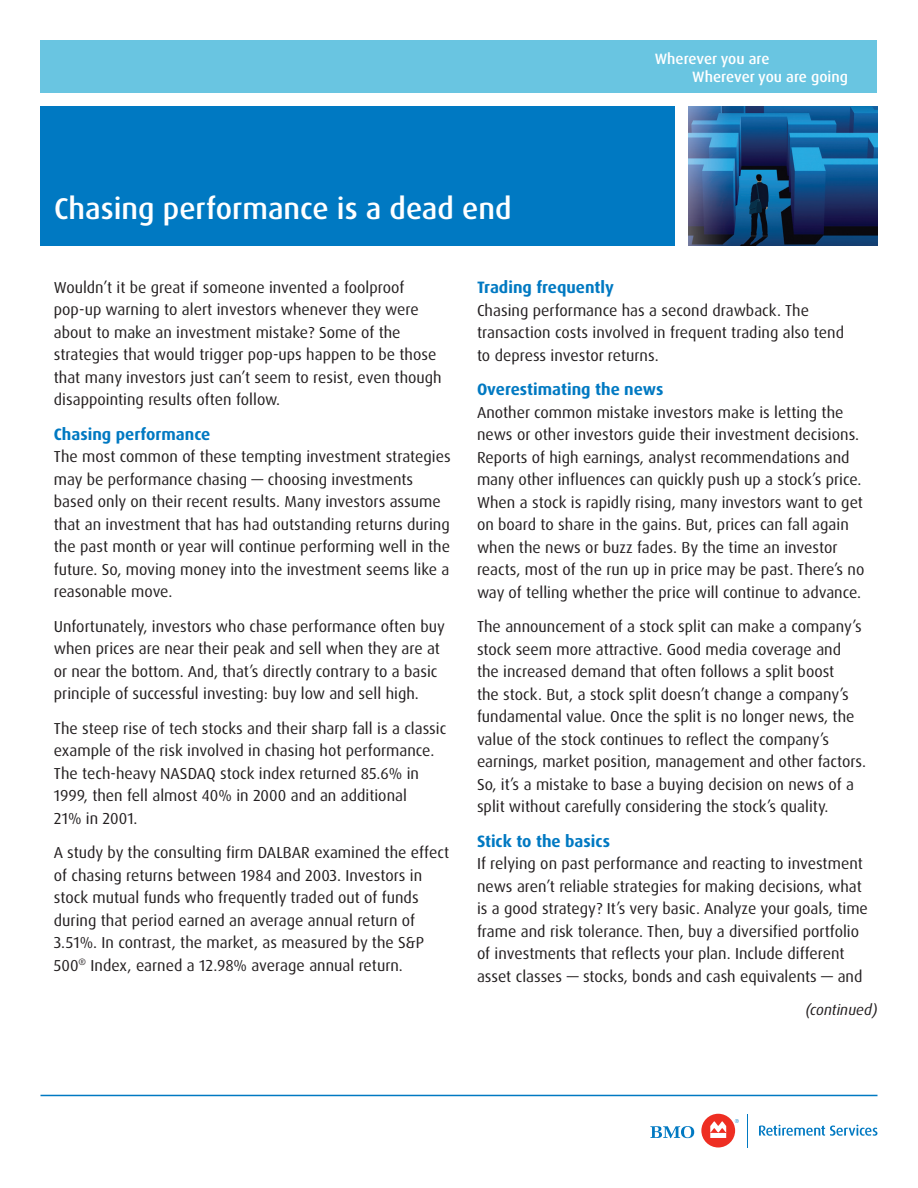
<style>
.page{position:relative;width:918px;height:1188px;background:#fff}
.page>*{position:absolute;margin:0;border:0;box-sizing:border-box;transform-origin:0 0}
.t1{font:500 30px "Dax OT";color:#fff}
.Header_Bold_Blue_11{font:700 16.5px "Dax OT";color:#0079c2}
.Body_Copy{font:15.9px/22.5px "Dax OT";color:#231f20}
.t2{font:500 15px "Dax OT";color:#fff}
.Bulleted_Indent{font:italic 15px "Dax OT";color:#231f20}
</style>
<div class="page">
<hr style="left:747px;top:1114px;width:1px;height:34px;background:#0079c2">
<svg style="left:650px;top:1126px;width:44px;height:12px"></svg>
<div style="left:701px;top:1114px;width:34px;height:33px;background:#ee2e22;border-radius:50%"></div>
<svg style="left:710px;top:1121px;width:16px;height:17px"></svg>
<svg style="left:759px;top:1125px;width:118px;height:11px"></svg>
<svg style="left:735px;top:1119px;width:4px;height:4px"></svg>
<hr style="left:40px;top:1095px;width:838px;height:1px;background:#0079c2">
<img style="left:688px;top:106px;width:190px;height:140px">
<div style="left:40px;top:106px;width:635px;height:140px;background:#0079c2"></div>
<div style="left:40px;top:40px;width:838px;height:53px;background:#69c5e1"></div>
<p class="t1" style="left:54px;top:190px;width:459px">Chasing performance is a dead end</p>
<p class="t2" style="left:655px;top:49px;width:116px">Wherever you are</p>
<p class="t2" style="left:692px;top:67px;width:157px">Wherever you are going</p>
<p class="Body_Copy" style="left:54px;top:276px;width:389px">Wouldn’t it be great if someone invented a foolproof pop-up warning to alert investors whenever they were about to make an investment mistake? Some of the strategies that would trigger pop-ups happen to be those that many investors just can’t seem to resist, even though disappointing results often follow.</p>
<p class="Header_Bold_Blue_11" style="left:54px;top:423px;width:158px">Chasing performance</p>
<p class="Body_Copy" style="left:54px;top:446px;width:398px">The most common of these tempting investment strategies may be performance chasing — choosing investments based only on their recent results. Many investors assume that an investment that has had outstanding returns during the past month or year will continue performing well in the future. So, moving money into the investment seems like a reasonable move.</p>
<p class="Body_Copy" style="left:54px;top:615px;width:393px">Unfortunately, investors who chase performance often buy when prices are near their peak and sell when they are at or near the bottom. And, that’s directly contrary to a basic principle of successful investing: buy low and sell high.</p>
<p class="Body_Copy" style="left:54px;top:717px;width:394px">The steep rise of tech stocks and their sharp fall is a classic example of the risk involved in chasing hot performance.<br>The tech-heavy NASDAQ stock index returned 85.6% in 1999, then fell almost 40% in 2000 and an additional<br>21% in 2001.</p>
<p class="Body_Copy" style="left:54px;top:842px;width:397px">A study by the consulting firm DALBAR examined the effect of chasing returns between 1984 and 2003. Investors in stock mutual funds who frequently traded out of funds during that period earned an average annual return of 3.51%. In contrast, the market, as measured by the S&amp;P 500<sup>®</sup> Index, earned a 12.98% average annual return.</p>
<p class="Header_Bold_Blue_11" style="left:477px;top:277px;width:138px">Trading frequently</p>
<p class="Body_Copy" style="left:477px;top:299px;width:369px">Chasing performance has a second drawback. The transaction costs involved in frequent trading also tend to depress investor returns.</p>
<p class="Header_Bold_Blue_11" style="left:477px;top:379px;width:188px">Overestimating the news</p>
<p class="Body_Copy" style="left:477px;top:401px;width:389px">Another common mistake investors make is letting the news or other investors guide their investment decisions.<br>Reports of high earnings, analyst recommendations and many other influences can quickly push up a stock’s price.<br>When a stock is rapidly rising, many investors want to get on board to share in the gains. But, prices can fall again when the news or buzz fades. By the time an investor reacts, most of the run up in price may be past. There’s no way of telling whether the price will continue to advance.</p>
<p class="Body_Copy" style="left:477px;top:616px;width:391px">The announcement of a stock split can make a company’s stock seem more attractive. Good media coverage and the increased demand that often follows a split boost<br>the stock. But, a stock split doesn’t change a company’s fundamental value. Once the split is no longer news, the value of the stock continues to reflect the company’s earnings, market position, management and other factors.<br>So, it’s a mistake to base a buying decision on news of a split without carefully considering the stock’s quality.</p>
<p class="Header_Bold_Blue_11" style="left:477px;top:830px;width:135px">Stick to the basics</p>
<p class="Body_Copy" style="left:477px;top:853px;width:392px">If relying on past performance and reacting to investment news aren’t reliable strategies for making decisions, what is a good strategy? It’s very basic. Analyze your goals, time frame and risk tolerance. Then, buy a diversified portfolio of investments that reflects your plan. Include different asset classes — stocks, bonds and cash equivalents — and</p>
<p class="Bulleted_Indent" style="left:806px;top:1000px;width:73px">(continued)</p>
</div>
